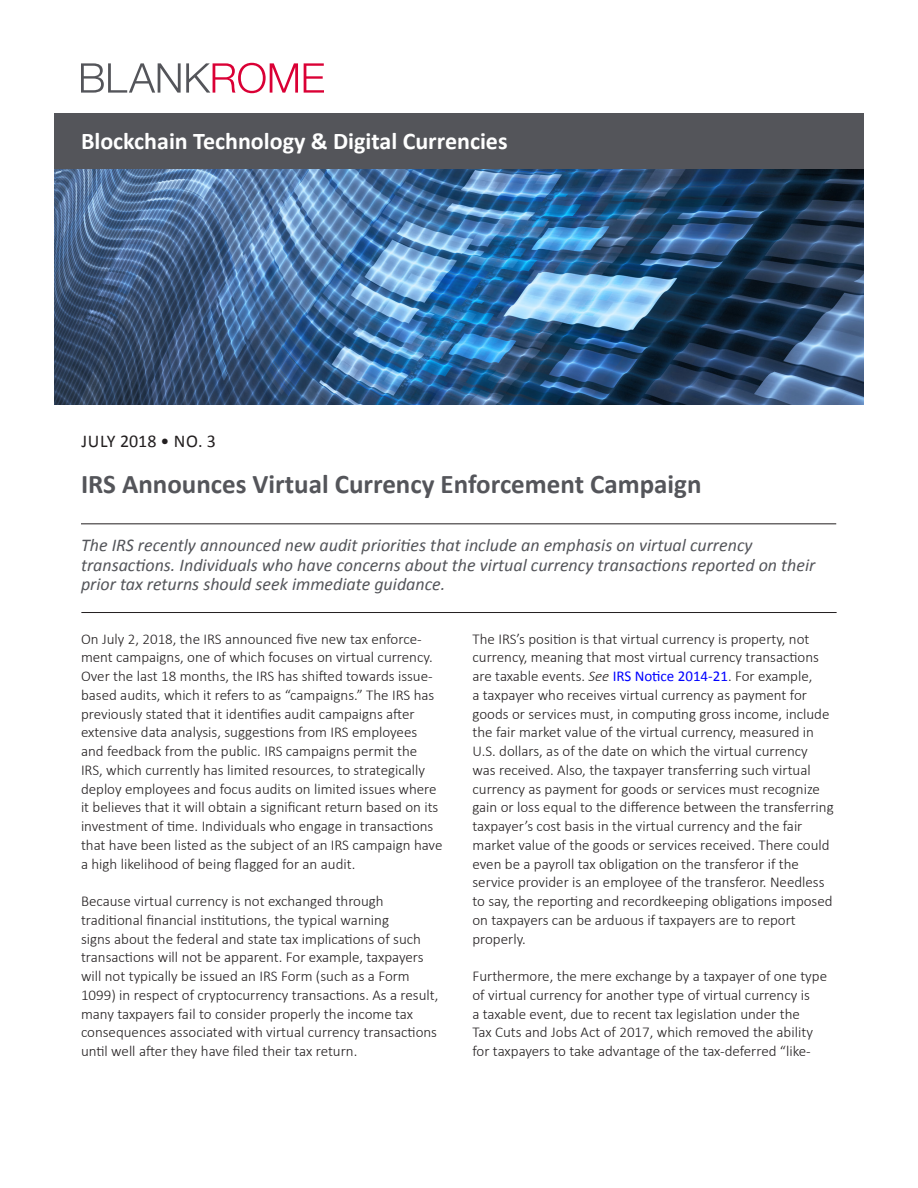
<style>
.page{position:relative;width:918px;height:1188px;background:#fff}
.page>*{position:absolute;margin:0;border:0;box-sizing:border-box;transform-origin:0 0}
._2_Title_Alert{font:700 27px "Calibri";color:#54555a}
._5_masthead_Practice{font:700 24px "Calibri";color:#fff}
.t1{font:italic 18px/19.5px "Calibri";color:#54555a}
.t2{font:18px "Calibri";color:#231f20}
._1_Body_Copy{font:300 15px/18.8px "Calibri";color:#231f20}
.s1{font-style:italic}
.s2{font-weight:400;color:#00f}
</style>
<div class="page">
<svg style="left:81px;top:63px;width:217px;height:30px"></svg>
<svg style="left:304px;top:63px;width:20px;height:30px"></svg>
<img style="left:54px;top:169px;width:810px;height:236px">
<div style="left:54px;top:113px;width:810px;height:56px;background:#54555a"></div>
<hr style="left:81px;top:524px;width:755px;height:1px;background:#231f20">
<hr style="left:81px;top:612px;width:756px;height:1px;background:#231f20">
<p class="_5_masthead_Practice" style="left:81px;top:124px;width:428px">Blockchain Technology &amp; Digital Currencies</p>
<p class="t2" style="left:81px;top:429px;width:136px">JULY 2018 • NO. 3</p>
<p class="_2_Title_Alert" style="left:81px;top:465px;width:622px">IRS Announces Virtual Currency Enforcement Campaign</p>
<p class="t1" style="left:81px;top:535px;width:736px">The IRS recently announced new audit priorities that include an emphasis on virtual currency transactions. Individuals who have concerns about the virtual currency transactions reported on their prior tax returns should seek immediate guidance.</p>
<p class="_1_Body_Copy" style="left:81px;top:629px;width:363px">On July 2, 2018, the IRS announced five new tax enforce&shy;ment campaigns, one of which focuses on virtual currency.<br>Over the last 18 months, the IRS has shifted towards issue&shy;based audits, which it refers to as “campaigns.” The IRS has previously stated that it identifies audit campaigns after extensive data analysis, suggestions from IRS employees and feedback from the public. IRS campaigns permit the IRS, which currently has limited resources, to strategically deploy employees and focus audits on limited issues where it believes that it will obtain a significant return based on its investment of time. Individuals who engage in transactions that have been listed as the subject of an IRS campaign have a high likelihood of being flagged for an audit.</p>
<p class="_1_Body_Copy" style="left:81px;top:892px;width:359px">Because virtual currency is not exchanged through traditional financial institutions, the typical warning<br>signs about the federal and state tax implications of such transactions will not be apparent. For example, taxpayers will not typically be issued an IRS Form (such as a Form 1099) in respect of cryptocurrency transactions. As a result, many taxpayers fail to consider properly the income tax consequences associated with virtual currency transactions until well after they have filed their tax return.</p>
<p class="_1_Body_Copy" style="left:472px;top:629px;width:363px">The IRS’s position is that virtual currency is property, not currency, meaning that most virtual currency transactions are taxable events. <span class="s1">See</span> <span class="s2">IRS Notice 2014-21</span>. For example,<br>a taxpayer who receives virtual currency as payment for goods or services must, in computing gross income, include the fair market value of the virtual currency, measured in U.S. dollars, as of the date on which the virtual currency was received. Also, the taxpayer transferring such virtual currency as payment for goods or services must recognize gain or loss equal to the difference between the transferring taxpayer’s cost basis in the virtual currency and the fair market value of the goods or services received. There could even be a payroll tax obligation on the transferor if the service provider is an employee of the transferor. Needless to say, the reporting and recordkeeping obligations imposed on taxpayers can be arduous if taxpayers are to report properly.</p>
<p class="_1_Body_Copy" style="left:472px;top:967px;width:356px">Furthermore, the mere exchange by a taxpayer of one type of virtual currency for another type of virtual currency is<br>a taxable event, due to recent tax legislation under the<br>Tax Cuts and Jobs Act of 2017, which removed the ability for taxpayers to take advantage of the tax-deferred “like-</p>
</div>
